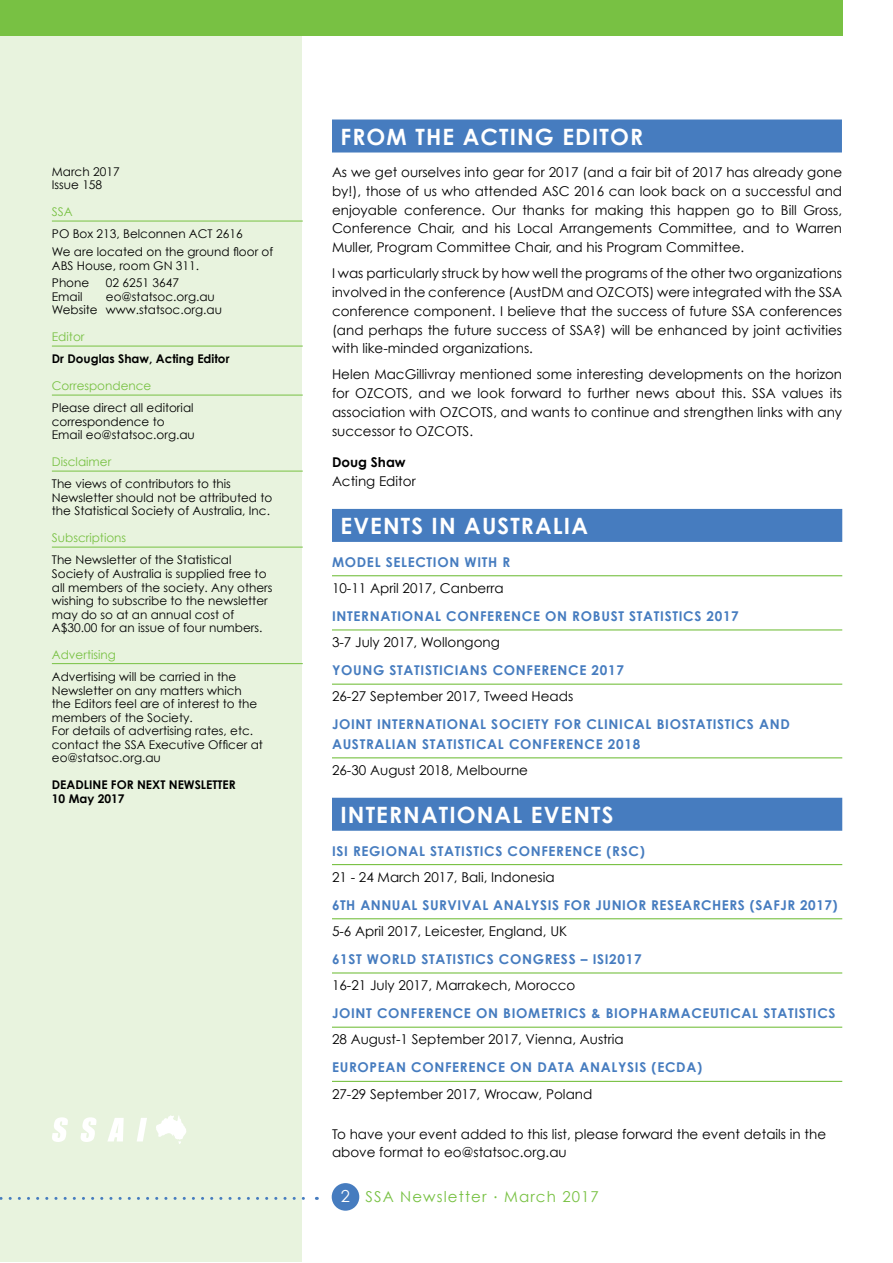
<style>
.page{position:relative;width:893px;height:1263px;background:#fff}
.page>*{position:absolute;margin:0;border:0;box-sizing:border-box;transform-origin:0 0}
.t1{font:700 22.5px "Century Gothic";letter-spacing:.05em;color:#fff}
.t2{font:15px "Century Gothic";letter-spacing:.075em;color:#78c143}
.t3{font:13.5px/18.8px "Century Gothic";color:#000;text-align:justify}
.t4{font:700 13.5px/19.5px "Century Gothic";letter-spacing:.05em;color:#467cbf}
.t5{font:700 13.5px "Century Gothic";color:#000}
.t6{font:12px/13.5px "Century Gothic";color:#000}
.t7{font:700 12px/13.5px "Century Gothic";color:#000}
.t8{font:12px "Century Gothic";color:#78c143}
.s1{font-size:16.5px;color:#fff}
</style>
<div class="page">
<div style="left:0;top:0;width:302px;height:1261px;background:#e8f3de"></div>
<div style="left:332px;top:1183px;width:27px;height:28px;background:#467cbf;border-radius:50%"></div>
<svg style="left:52px;top:1117px;width:16px;height:25px"></svg>
<svg style="left:81px;top:1117px;width:16px;height:25px"></svg>
<svg style="left:108px;top:1118px;width:16px;height:23px"></svg>
<svg style="left:137px;top:1118px;width:10px;height:23px"></svg>
<svg style="left:156px;top:1115px;width:30px;height:29px"></svg>
<div style="left:0;top:0;width:838px;height:36px;background:#78c143"></div>
<div style="left:332px;top:119px;width:510px;height:33px;background:#467cbf"></div>
<hr style="left:52px;top:221px;width:251px;height:1px;background:#78c143">
<hr style="left:52px;top:346px;width:251px;height:1px;background:#78c143">
<hr style="left:52px;top:395px;width:251px;height:1px;background:#78c143">
<hr style="left:52px;top:471px;width:251px;height:1px;background:#78c143">
<hr style="left:52px;top:547px;width:251px;height:1px;background:#78c143">
<hr style="left:52px;top:663px;width:251px;height:1px;background:#78c143">
<svg style="left:0;top:1197px;width:317px;height:3px"></svg>
<div style="left:332px;top:509px;width:510px;height:33px;background:#467cbf"></div>
<hr style="left:332px;top:575px;width:510px;height:1px;background:#78c143">
<hr style="left:332px;top:629px;width:510px;height:1px;background:#78c143">
<hr style="left:332px;top:684px;width:510px;height:1px;background:#78c143">
<hr style="left:332px;top:757px;width:510px;height:1px;background:#78c143">
<div style="left:332px;top:798px;width:510px;height:33px;background:#467cbf"></div>
<hr style="left:332px;top:864px;width:510px;height:1px;background:#78c143">
<hr style="left:332px;top:918px;width:510px;height:1px;background:#78c143">
<hr style="left:332px;top:972px;width:510px;height:1px;background:#78c143">
<hr style="left:332px;top:1026px;width:510px;height:2px;background:#78c143">
<hr style="left:332px;top:1081px;width:510px;height:1px;background:#78c143">
<p class="t6" style="left:52px;top:165px;width:69px">March 2017<br>Issue 158</p>
<p class="t8" style="left:52px;top:205px;width:22px">SSA</p>
<p class="t6" style="left:52px;top:225px;width:223px;line-height:17.7px">PO Box 213, Belconnen ACT 2616<br>We are located on the ground floor of</p>
<p class="t6" style="left:52px;top:256px;width:149px;line-height:17.7px">ABS House, room GN 311.<br>Phone</p>
<p class="t6" style="left:106px;top:276px;width:75px">02 6251 3647</p>
<p class="t6" style="left:52px;top:290px;width:172px;text-indent:54px">eo@statsoc.org.au<br>Website www.statsoc.org.au</p>
<p class="t8" style="left:52px;top:330px;width:34px">Editor</p>
<p class="t7" style="left:52px;top:352px;width:179px">Dr Douglas Shaw, Acting Editor</p>
<p class="t8" style="left:52px;top:379px;width:101px">Correspondence</p>
<p class="t6" style="left:52px;top:401px;width:145px">Please direct all editorial correspondence to<br>Email eo@statsoc.org.au</p>
<p class="t8" style="left:52px;top:455px;width:61px">Disclaimer</p>
<p class="t6" style="left:52px;top:477px;width:222px">The views of contributors to this<br>Newsletter should not be attributed to the Statistical Society of Australia, Inc.</p>
<p class="t8" style="left:52px;top:531px;width:76px">Subscriptions</p>
<p class="t6" style="left:52px;top:553px;width:222px">The Newsletter of the Statistical Society of Australia is supplied free to all members of the society. Any others wishing to subscribe to the newsletter may do so at an annual cost of A$30.00 for an issue of four numbers.</p>
<p class="t8" style="left:52px;top:647px;width:66px">Advertising</p>
<p class="t6" style="left:52px;top:670px;width:213px">Advertising will be carried in the<br>Newsletter on any matters which the Editors feel are of interest to the members of the Society.<br>For details of advertising rates, etc. contact the SSA Executive Officer at eo@statsoc.org.au</p>
<p class="t7" style="left:52px;top:778px;width:185px">DEADLINE FOR NEXT NEWSLETTER<br>10 May 2017</p>
<p class="t6" style="left:52px;top:290px;width:32px">Email</p>
<h1 class="t1" style="left:340px;top:123px;width:304px">FROM THE ACTING EDITOR</h1>
<p class="t3" style="left:332px;top:163px;width:512px">As we get ourselves into gear for 2017 (and a fair bit of 2017 has already gone by!), those of us who attended ASC 2016 can look back on a successful and enjoyable conference. Our thanks for making this happen go to Bill Gross, Conference Chair, and his Local Arrangements Committee, and to Warren Muller, Program Committee Chair, and his Program Committee.</p>
<p class="t3" style="left:332px;top:264px;width:512px">I was particularly struck by how well the programs of the other two organizations involved in the conference (AustDM and OZCOTS) were integrated with the SSA conference component. I believe that the success of future SSA conferences (and perhaps the future success of SSA?) will be enhanced by joint activities with like-minded organizations.</p>
<p class="t3" style="left:332px;top:365px;width:512px">Helen MacGillivray mentioned some interesting developments on the horizon for OZCOTS, and we look forward to further news about this. SSA values its association with OZCOTS, and wants to continue and strengthen links with any successor to OZCOTS.</p>
<p class="t5" style="left:332px;top:454px;width:75px">Doug Shaw</p>
<p class="t3" style="left:332px;top:471px;width:85px">Acting Editor</p>
<h1 class="t1" style="left:340px;top:512px;width:249px">EVENTS IN AUSTRALIA</h1>
<p class="t4" style="left:332px;top:552px;width:180px">MODEL SELECTION WITH R</p>
<p class="t3" style="left:332px;top:578px;width:173px">10-11 April 2017, Canberra</p>
<p class="t4" style="left:332px;top:606px;width:408px">INTERNATIONAL CONFERENCE ON ROBUST STATISTICS 2017</p>
<p class="t3" style="left:332px;top:633px;width:169px">3-7 July 2017, Wollongong</p>
<p class="t4" style="left:332px;top:660px;width:293px">YOUNG STATISTICIANS CONFERENCE 2017</p>
<p class="t3" style="left:332px;top:687px;width:243px">26-27 September 2017, Tweed Heads</p>
<p class="t4" style="left:332px;top:714px;width:459px">JOINT INTERNATIONAL SOCIETY FOR CLINICAL BIOSTATISTICS AND<br>AUSTRALIAN STATISTICAL CONFERENCE 2018</p>
<p class="t3" style="left:332px;top:760px;width:198px">26-30 August 2018, Melbourne</p>
<h1 class="t1" style="left:340px;top:801px;width:274px">INTERNATIONAL EVENTS</h1>
<p class="t4" style="left:332px;top:840px;width:314px">ISI REGIONAL STATISTICS CONFERENCE (RSC)</p>
<p class="t3" style="left:332px;top:867px;width:224px">21 - 24 March 2017, Bali, Indonesia</p>
<p class="t4" style="left:332px;top:895px;width:507px">6TH ANNUAL SURVIVAL ANALYSIS FOR JUNIOR RESEARCHERS (SAFJR 2017)</p>
<p class="t3" style="left:332px;top:921px;width:237px">5-6 April 2017, Leicester, England, UK</p>
<p class="t4" style="left:332px;top:949px;width:311px">61ST WORLD STATISTICS CONGRESS – ISI2017</p>
<p class="t3" style="left:332px;top:976px;width:245px">16-21 July 2017, Marrakech, Morocco</p>
<p class="t4" style="left:332px;top:1003px;width:505px">JOINT CONFERENCE ON BIOMETRICS &amp; BIOPHARMACEUTICAL STATISTICS</p>
<p class="t3" style="left:332px;top:1030px;width:293px">28 August-1 September 2017, Vienna, Austria</p>
<p class="t4" style="left:332px;top:1057px;width:372px">EUROPEAN CONFERENCE ON DATA ANALYSIS (ECDA)</p>
<p class="t3" style="left:332px;top:1084px;width:262px">27-29 September 2017, Wrocaw, Poland</p>
<p class="t3" style="left:332px;top:1124px;width:496px">To have your event added to this list, please forward the event details in the above format to eo@statsoc.org.au</p>
<p class="t2" style="left:341px;top:1187px;width:260px"><span class="s1">2</span> SSA Newsletter <sup>.</sup> March 2017</p>
</div>
